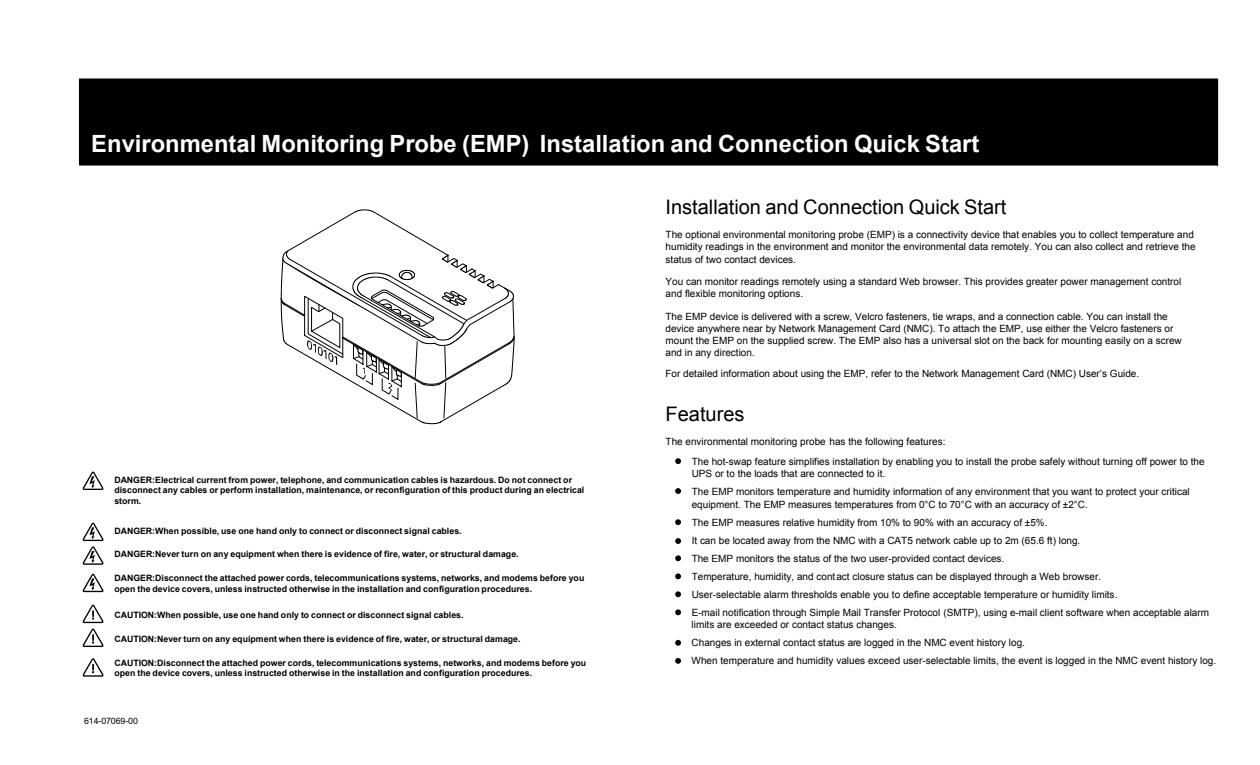
<style>
.page{position:relative;width:1260px;height:765px;background:#fff}
.page>*{position:absolute;margin:0;border:0;box-sizing:border-box;transform-origin:0 0}
.t1{font:700 23.75px "Arial";color:#fff}
.t2{font:20px "Arial";color:#000}
.t3{font:10px/18px "Arial";color:#000}
.t4{font:700 8.75px/10.5px "Arial";letter-spacing:.005em;color:#000}
.t5{font:8.75px "Arial";letter-spacing:-.01em;color:#000}
</style>
<div class="page">
<div style="left:80px;top:79px;width:1138px;height:86px;background:#000"></div>
<div style="left:79px;top:78px;width:1139px;height:88px;border:1px solid #000"></div>
<svg style="left:281px;top:209px;width:234px;height:209px"></svg>
<svg style="left:83px;top:472px;width:20px;height:18px"></svg>
<svg style="left:83px;top:523px;width:20px;height:42px"></svg>
<svg style="left:83px;top:574px;width:20px;height:18px"></svg>
<svg style="left:83px;top:605px;width:20px;height:18px"></svg>
<svg style="left:83px;top:629px;width:20px;height:18px"></svg>
<svg style="left:83px;top:658px;width:20px;height:19px"></svg>
<svg style="left:675px;top:458px;width:6px;height:6px"></svg>
<svg style="left:675px;top:488px;width:6px;height:6px"></svg>
<svg style="left:675px;top:519px;width:6px;height:6px"></svg>
<svg style="left:675px;top:538px;width:6px;height:6px"></svg>
<svg style="left:675px;top:555px;width:6px;height:6px"></svg>
<svg style="left:675px;top:573px;width:6px;height:6px"></svg>
<svg style="left:675px;top:591px;width:6px;height:6px"></svg>
<svg style="left:675px;top:609px;width:6px;height:6px"></svg>
<svg style="left:675px;top:640px;width:6px;height:6px"></svg>
<svg style="left:675px;top:658px;width:6px;height:6px"></svg>
<h1 class="t1" style="left:91px;top:128px;width:890px">Environmental Monitoring Probe (EMP) Installation and Connection Quick Start</h1>
<p class="t4" style="left:114px;top:475px;width:472px">DANGER:Electrical current from power, telephone, and communication cables is hazardous. Do not connect or disconnect any cables or perform installation, maintenance, or reconfiguration of this product during an electrical storm.</p>
<p class="t4" style="left:114px;top:526px;width:349px">DANGER:When possible, use one hand only to connect or disconnect signal cables.</p>
<p class="t4" style="left:114px;top:549px;width:406px">DANGER:Never turn on any equipment when there is evidence of fire, water, or structural damage.</p>
<p class="t4" style="left:114px;top:573px;width:471px">DANGER:Disconnect the attached power cords, telecommunications systems, networks, and modems before you open the device covers, unless instructed otherwise in the installation and configuration procedures.</p>
<p class="t4" style="left:114px;top:610px;width:351px">CAUTION:When possible, use one hand only to connect or disconnect signal cables.</p>
<p class="t4" style="left:114px;top:634px;width:408px">CAUTION:Never turn on any equipment when there is evidence of fire, water, or structural damage.</p>
<p class="t4" style="left:114px;top:658px;width:473px">CAUTION:Disconnect the attached power cords, telecommunications systems, networks, and modems before you open the device covers, unless instructed otherwise in the installation and configuration procedures.</p>
<p class="t5" style="left:84px;top:716px;width:55px">614-07069-00</p>
<h2 class="t2" style="left:666px;top:193px;width:342px">Installation and Connection Quick Start</h2>
<p class="t3" style="left:666px;top:228px;width:532px;line-height:12.5px">The optional environmental monitoring probe (EMP) is a connectivity device that enables you to collect temperature and humidity readings in the environment and monitor the environmental data remotely. You can also collect and retrieve the status of two contact devices.</p>
<p class="t3" style="left:666px;top:276px;width:517px;line-height:12px">You can monitor readings remotely using a standard Web browser. This provides greater power management control and flexible monitoring options.</p>
<p class="t3" style="left:665px;top:311px;width:518px;line-height:12px">The EMP device is delivered with a screw, Velcro fasteners, tie wraps, and a connection cable. You can install the device anywhere near by Network Management Card (NMC). To attach the EMP, use either the Velcro fasteners or mount the EMP on the supplied screw. The EMP also has a universal slot on the back for mounting easily on a screw and in any direction.</p>
<p class="t3" style="left:665px;top:364px;width:475px">For detailed information about using the EMP, refer to the Network Management Card (NMC) User’s Guide.</p>
<h2 class="t2" style="left:666px;top:401px;width:80px">Features</h2>
<p class="t3" style="left:692px;top:432px;width:514px;line-height:19.2px;text-indent:-26px">The environmental monitoring probe has the following features:<br>The hot-swap feature simplifies installation by enabling you to install the probe safely without turning off power to the</p>
<p class="t3" style="left:692px;top:465px;width:500px">UPS or to the loads that are connected to it.<br>The EMP monitors temperature and humidity information of any environment that you want to protect your critical</p>
<p class="t3" style="left:692px;top:495px;width:519px">equipment. The EMP measures temperatures from 0°C to 70°C with an accuracy of ±2°C.<br>The EMP measures relative humidity from 10% to 90% with an accuracy of ±5%.<br>It can be located away from the NMC with a CAT5 network cable up to 2m (65.6 ft) long.<br>The EMP monitors the status of the two user-provided contact devices.<br>Temperature, humidity, and contact closure status can be displayed through a Web browser.<br>User-selectable alarm thresholds enable you to define acceptable temperature or humidity limits.<br>E-mail notification through Simple Mail Transfer Protocol (SMTP), using e-mail client software when acceptable alarm</p>
<p class="t3" style="left:692px;top:616px;width:526px">limits are exceeded or contact status changes.<br>Changes in external contact status are logged in the NMC event history log.<br>When temperature and humidity values exceed user-selectable limits, the event is logged in the NMC event history log.</p>
</div>
